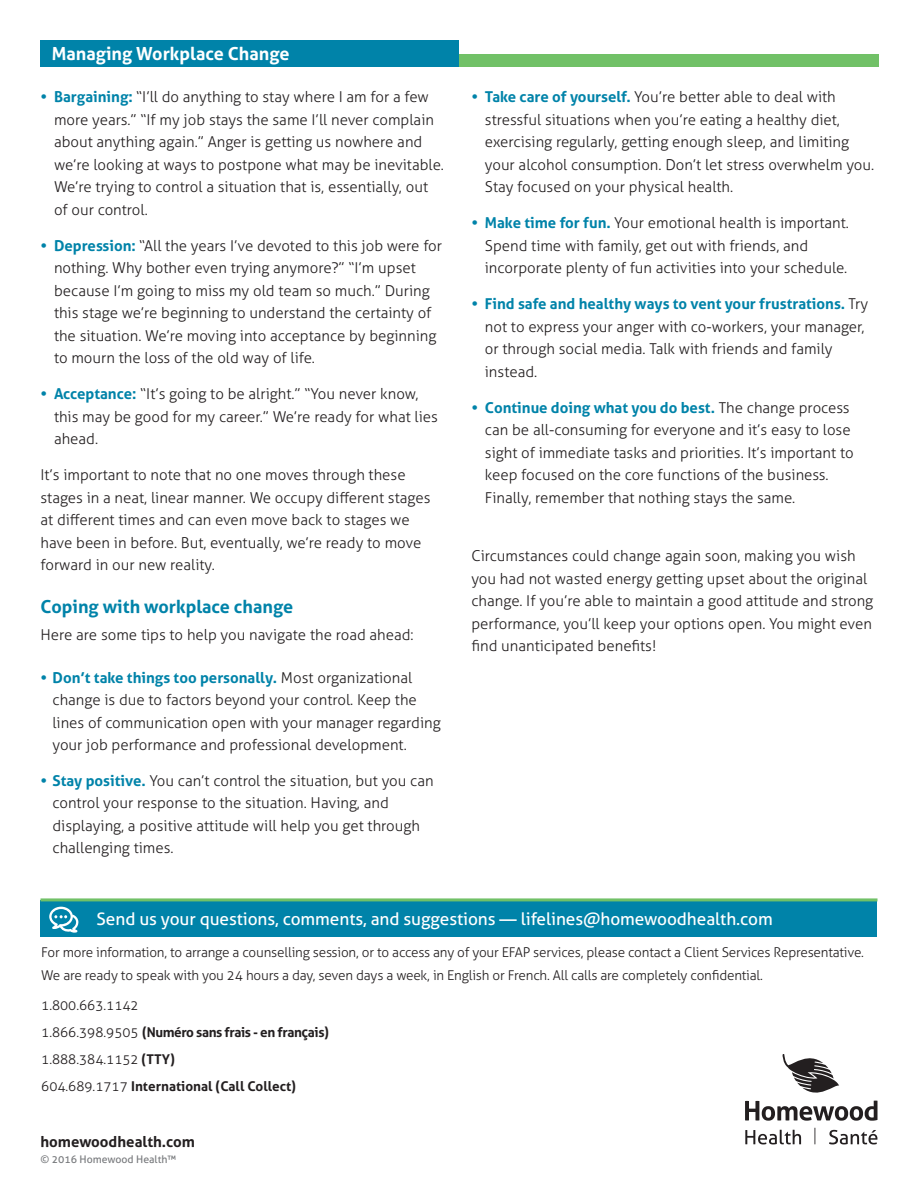
<style>
.page{position:relative;width:918px;height:1188px;background:#fff}
.page>*{position:absolute;margin:0;border:0;box-sizing:border-box;transform-origin:0 0}
.t1{font:700 18px "Aller";color:#0083a9}
.t2{font:700 18px "Aller";color:#fff}
.t3{font:17.25px "Aller";letter-spacing:-.005em;color:#fff}
.t4{font:300 15px/22.5px "Aller";color:#231f20}
.t5{font:700 15px "Aller";color:#231f20}
.t6{font:300 13.5px/22.5px "Aller";letter-spacing:-.015em;color:#231f20}
.t7{font:700 13.5px/27px "Aller";letter-spacing:-.01em;color:#231f20}
.t8{font:10.5px "Aller";color:#787a7d}
.s1{font-weight:700;color:#0083a9}
.s2{font-weight:300}
</style>
<div class="page">
<svg style="left:745px;top:1130px;width:56px;height:14px"></svg>
<svg style="left:829px;top:1130px;width:48px;height:14px"></svg>
<svg style="left:814px;top:1128px;width:1px;height:16px"></svg>
<svg style="left:745px;top:1054px;width:132px;height:67px"></svg>
<div style="left:40px;top:901px;width:838px;height:36px;background:#0083a9"></div>
<hr style="left:40px;top:898px;width:838px;height:3px;background:#71c167">
<svg style="left:49px;top:907px;width:30px;height:26px"></svg>
<div style="left:41px;top:40px;width:418px;height:27px;background:#0083a9"></div>
<div style="left:459px;top:54px;width:420px;height:13px;background:#71c167"></div>
<p class="t2" style="left:52px;top:42px;width:239px">Managing Workplace Change</p>
<p class="t4" style="left:54px;top:86px;width:392px;text-indent:-14px"><span class="s1">• Bargaining:</span> “I’ll do anything to stay where I am for a few more years.” “If my job stays the same I’ll never complain about anything again.” Anger is getting us nowhere and we’re looking at ways to postpone what may be inevitable.<br>We’re trying to control a situation that is, essentially, out of our control.</p>
<p class="t4" style="left:54px;top:234px;width:390px;text-indent:-13px"><span class="s1">• Depression:</span> “All the years I’ve devoted to this job were for nothing. Why bother even trying anymore?” “I’m upset because I’m going to miss my old team so much.” During this stage we’re beginning to understand the certainty of the situation. We’re moving into acceptance by beginning to mourn the loss of the old way of life.</p>
<p class="t4" style="left:54px;top:383px;width:385px;text-indent:-13px"><span class="s1">• Acceptance:</span> “It’s going to be alright.” “You never know, this may be good for my career.” We’re ready for what lies ahead.</p>
<p class="t4" style="left:41px;top:464px;width:391px">It’s important to note that no one moves through these stages in a neat, linear manner. We occupy different stages at different times and can even move back to stages we have been in before. But, eventually, we’re ready to move forward in our new reality.</p>
<p class="t1" style="left:40px;top:596px;width:254px">Coping with workplace change</p>
<p class="t4" style="left:40px;top:624px;width:375px">Here are some tips to help you navigate the road ahead:</p>
<p class="t4" style="left:52px;top:666px;width:390px;text-indent:-12px"><span class="s1">• Don’t take things too personally.</span> Most organizational change is due to factors beyond your control. Keep the lines of communication open with your manager regarding your job performance and professional development.</p>
<p class="t4" style="left:52px;top:769px;width:383px;text-indent:-12px"><span class="s1">• Stay positive.</span> You can’t control the situation, but you can control your response to the situation. Having, and displaying, a positive attitude will help you get through challenging times.</p>
<p class="t4" style="left:485px;top:86px;width:391px;text-indent:-14px"><span class="s1">• Take care of yourself.</span> You’re better able to deal with stressful situations when you’re eating a healthy diet, exercising regularly, getting enough sleep, and limiting your alcohol consumption. Don’t let stress overwhelm you.<br>Stay focused on your physical health.</p>
<p class="t4" style="left:485px;top:212px;width:366px;text-indent:-14px"><span class="s1">• Make time for fun.</span> Your emotional health is important.<br>Spend time with family, get out with friends, and incorporate plenty of fun activities into your schedule.</p>
<p class="t4" style="left:485px;top:293px;width:385px;text-indent:-14px"><span class="s1">• Find safe and healthy ways to vent your frustrations.</span> Try not to express your anger with co-workers, your manager, or through social media. Talk with friends and family instead.</p>
<p class="t4" style="left:485px;top:396px;width:370px;text-indent:-14px"><span class="s1">• Continue doing what you do best.</span> The change process can be all-consuming for everyone and it’s easy to lose sight of immediate tasks and priorities. It’s important to keep focused on the core functions of the business.<br>Finally, remember that nothing stays the same.</p>
<p class="t4" style="left:471px;top:545px;width:403px">Circumstances could change again soon, making you wish you had not wasted energy getting upset about the original change. If you’re able to maintain a good attitude and strong performance, you’ll keep your options open. You might even find unanticipated benefits!</p>
<p class="t3" style="left:97px;top:909px;width:678px">Send us your questions, comments, and suggestions — lifelines@homewoodhealth.com</p>
<p class="t6" style="left:41px;top:941px;width:824px">For more information, to arrange a counselling session, or to access any of your EFAP services, please contact a Client Services Representative.<br>We are ready to speak with you 24 hours a day, seven days a week, in English or French. All calls are completely confidential.</p>
<p class="t7" style="left:41px;top:991px;width:289px"><span class="s2">1.800.663.1142<br>1.866.398.9505</span> (Numéro sans frais - en franÇais)<br><span class="s2">1.888.384.1152</span> (TTY)<br><span class="s2">604.689.1717</span> International (Call Collect)</p>
<p class="t5" style="left:40px;top:1132px;width:156px">homewoodhealth.com</p>
<p class="t8" style="left:40px;top:1153px;width:137px">© 2016 Homewood Health™</p>
</div>
